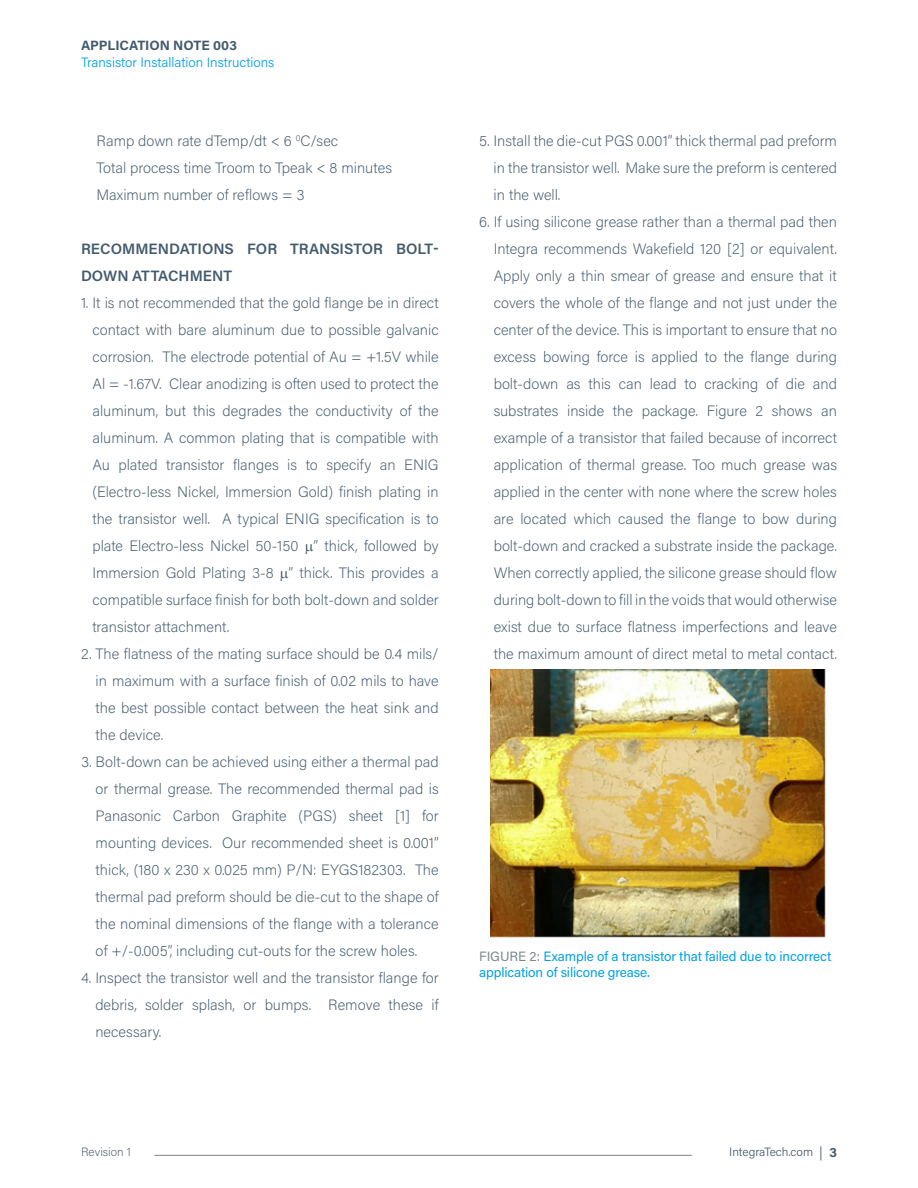
<style>
.page{position:relative;width:918px;height:1188px;background:#fff}
.page>*{position:absolute;margin:0;border:0;box-sizing:border-box;transform-origin:0 0}
.Body_Copy{font:200 15px/27px "Acumin Pro";color:#435b6d;text-align:justify}
.Body_Copy-2{font:600 15px/27px "Acumin Pro";color:#435b6d}
.t1{font:13.5px/16.2px "Acumin Pro";letter-spacing:-.01em;color:#00a1e3}
.t2{font:300 13.5px "Acumin Pro";letter-spacing:-.005em;color:#00a1e3}
.t3{font:700 13.5px "Acumin Pro";color:#435b6d}
.t4{font:300 12px "Acumin Pro";color:#435b6d}
.t5{font:200 12px "Acumin Pro";color:#435b6d}
.s1{color:#7c8991}
.s2{font-size:13.5px}
.s3{font-weight:700;font-size:13.5px}
</style>
<div class="page">
<hr style="left:154px;top:1155px;width:538px;height:1px;background:#808285">
<img style="left:490px;top:670px;width:336px;height:267px">
<p class="t3" style="left:81px;top:36px;width:157px">APPLICATION NOTE 003</p>
<p class="t2" style="left:81px;top:53px;width:195px">Transistor Installation Instructions</p>
<p class="Body_Copy" style="left:97px;top:127px;width:243px">Ramp down rate dTemp/dt &lt; 6 <sup>0</sup>C/sec</p>
<p class="Body_Copy" style="left:97px;top:154px;width:297px">Total process time Troom to Tpeak &lt; 8 minutes</p>
<p class="Body_Copy" style="left:97px;top:181px;width:210px">Maximum number of reflows = 3</p>
<p class="Body_Copy-2" style="left:81px;top:235px;width:359px">RECOMMENDATIONS FOR TRANSISTOR BOLT-<br>DOWN ATTACHMENT</p>
<p class="Body_Copy" style="left:92px;top:289px;width:348px;text-indent:-11px">1. It is not recommended that the gold flange be in direct contact with bare aluminum due to possible galvanic corrosion. The electrode potential of Au = +1.5V while Al = -1.67V. Clear anodizing is often used to protect the aluminum, but this degrades the conductivity of the aluminum. A common plating that is compatible with Au plated transistor flanges is to specify an ENIG (Electro-less Nickel, Immersion Gold) finish plating in the transistor well. A typical ENIG specification is to plate Electro-less Nickel 50-150 ” thick, followed by Immersion Gold Plating 3-8 ” thick. This provides a compatible surface finish for both bolt-down and solder transistor attachment.</p>
<p class="Body_Copy" style="left:96px;top:640px;width:345px;text-indent:-15px">2. The flatness of the mating surface should be 0.4 mils/ in maximum with a surface finish of 0.02 mils to have the best possible contact between the heat sink and the device.</p>
<p class="Body_Copy" style="left:96px;top:748px;width:345px;text-indent:-15px">3. Bolt-down can be achieved using either a thermal pad or thermal grease. The recommended thermal pad is Panasonic Carbon Graphite (PGS) sheet [1] for mounting devices. Our recommended sheet is 0.001” thick, (180 x 230 x 0.025 mm) P/N: EYGS182303. The thermal pad preform should be die-cut to the shape of the nominal dimensions of the flange with a tolerance of +/-0.005”, including cut-outs for the screw holes.</p>
<p class="Body_Copy" style="left:95px;top:964px;width:345px;text-indent:-14px">4. Inspect the transistor well and the transistor flange for debris, solder splash, or bumps. Remove these if necessary.</p>
<p class="Body_Copy" style="left:494px;top:127px;width:345px;text-indent:-14px">5. Install the die-cut PGS 0.001” thick thermal pad preform in the transistor well. Make sure the preform is centered in the well.</p>
<p class="Body_Copy" style="left:494px;top:208px;width:345px;text-indent:-14px">6. If using silicone grease rather than a thermal pad then Integra recommends Wakefield 120 [2] or equivalent.<br>Apply only a thin smear of grease and ensure that it covers the whole of the flange and not just under the center of the device. This is important to ensure that no excess bowing force is applied to the flange during bolt-down as this can lead to cracking of die and substrates inside the package. Figure 2 shows an example of a transistor that failed because of incorrect application of thermal grease. Too much grease was applied in the center with none where the screw holes are located which caused the flange to bow during bolt-down and cracked a substrate inside the package.<br>When correctly applied, the silicone grease should flow during bolt-down to fill in the voids that would otherwise exist due to surface flatness imperfections and leave the maximum amount of direct metal to metal contact.</p>
<p class="t1" style="left:479px;top:947px;width:354px"><span class="s1">FIGURE 2:</span> Example of a transistor that failed due to incorrect application of silicone grease.</p>
<p class="t5" style="left:81px;top:1144px;width:52px">Revision 1</p>
<p class="t4" style="left:729px;top:1143px;width:109px">IntegraTech.com <span class="s2">|</span> <span class="s3">3</span></p>
</div>
